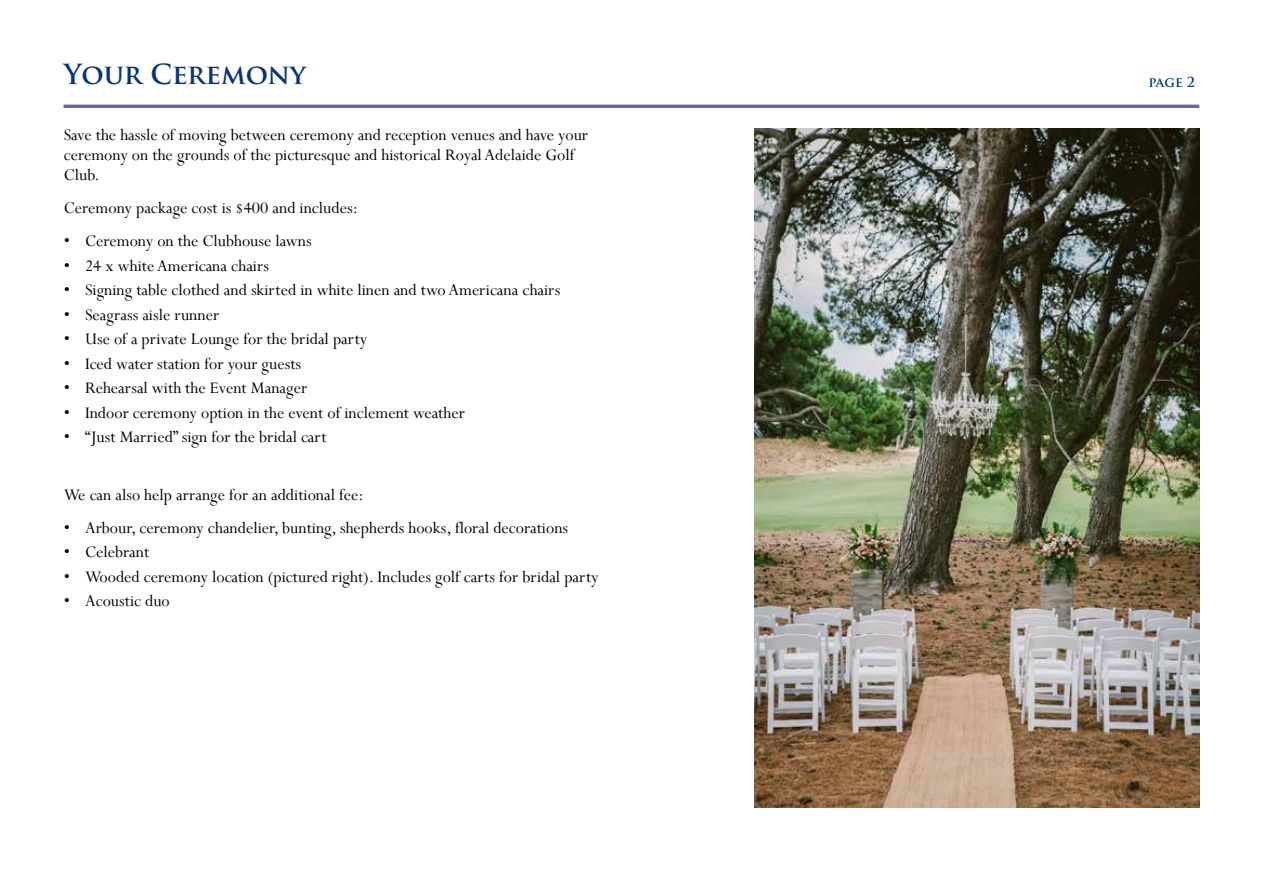
<style>
.page{position:relative;width:1263px;height:893px;background:#fff}
.page>*{position:absolute;margin:0;border:0;box-sizing:border-box;transform-origin:0 0}
.t1{font:700 27px "Trajan Pro";letter-spacing:-.005em;color:#06357a}
.t2{font:18px/20.2px "Perpetua";color:#000}
.t3{font:700 13.5px "Trajan Pro";color:#06357a}
</style>
<div class="page">
<img style="left:755px;top:129px;width:444px;height:679px">
<hr style="left:64px;top:105px;width:1135px;height:3px;background:#5e67af">
<h1 class="t1" style="left:64px;top:57px;width:244px">Your Ceremony</h1>
<p class="t2" style="left:64px;top:124px;width:526px">Save the hassle of moving between ceremony and reception venues and have your ceremony on the grounds of the picturesque and historical Royal Adelaide Golf<br>Club.</p>
<p class="t2" style="left:64px;top:198px;width:296px">Ceremony package cost is $400 and includes:</p>
<p class="t2" style="left:64px;top:231px;width:249px">• Ceremony on the Clubhouse lawns</p>
<p class="t2" style="left:64px;top:255px;width:207px">• 24 x white Americana chairs</p>
<p class="t2" style="left:64px;top:280px;width:498px">• Signing table clothed and skirted in white linen and two Americana chairs</p>
<p class="t2" style="left:64px;top:304px;width:157px">• Seagrass aisle runner</p>
<p class="t2" style="left:64px;top:329px;width:305px">• Use of a private Lounge for the bridal party</p>
<p class="t2" style="left:64px;top:353px;width:239px">• Iced water station for your guests</p>
<p class="t2" style="left:64px;top:378px;width:245px">• Rehearsal with the Event Manager</p>
<p class="t2" style="left:64px;top:402px;width:403px">• Indoor ceremony option in the event of inclement weather</p>
<p class="t2" style="left:64px;top:427px;width:264px">• “Just Married” sign for the bridal cart</p>
<p class="t2" style="left:64px;top:484px;width:301px">We can also help arrange for an additional fee:</p>
<p class="t2" style="left:64px;top:517px;width:506px">• Arbour, ceremony chandelier, bunting, shepherds hooks, floral decorations</p>
<p class="t2" style="left:64px;top:542px;width:87px">• Celebrant</p>
<p class="t2" style="left:64px;top:566px;width:536px">• Wooded ceremony location (pictured right). Includes golf carts for bridal party</p>
<p class="t2" style="left:64px;top:591px;width:108px">• Acoustic duo</p>
<p class="t3" style="left:1148px;top:73px;width:48px">page 2</p>
</div>
